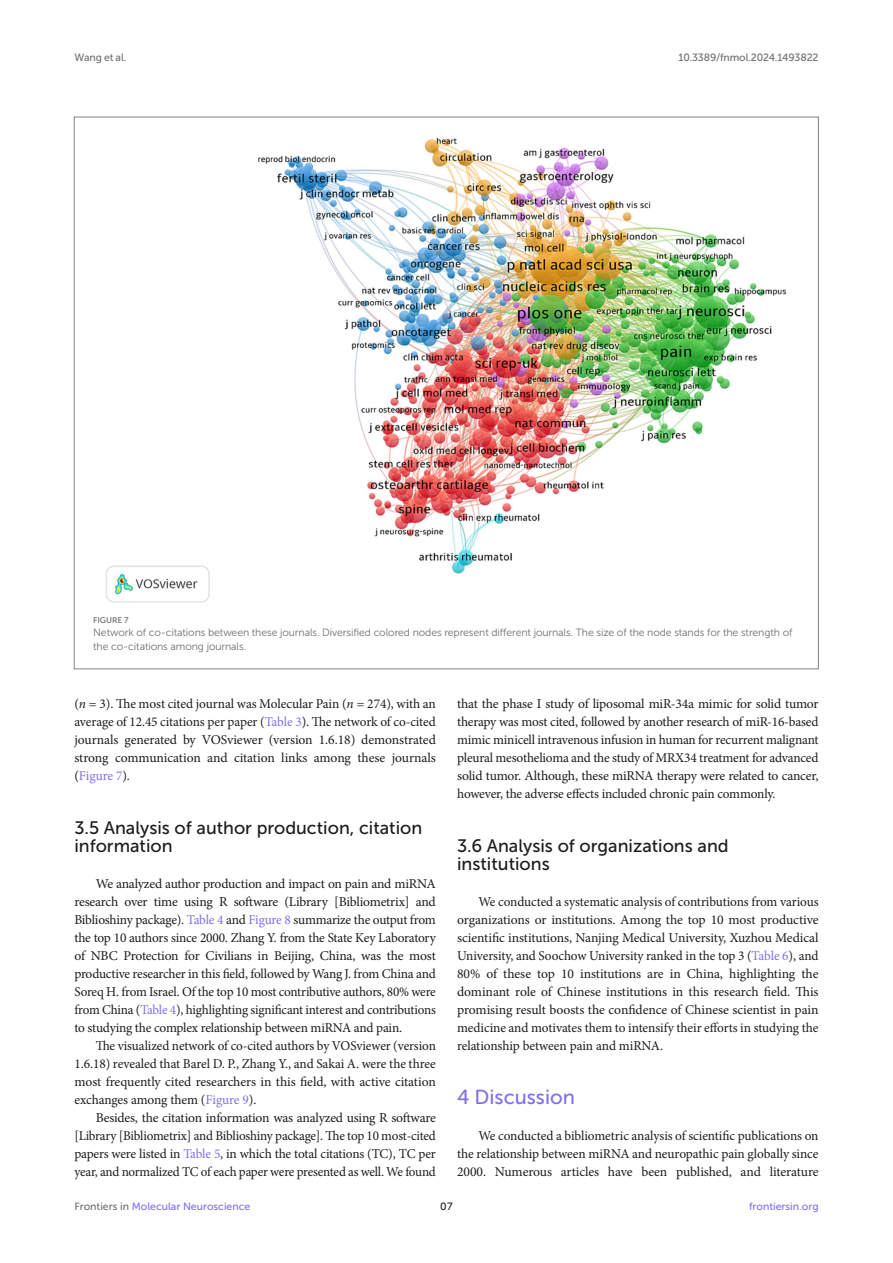
<style>
.page{position:relative;width:893px;height:1263px;background:#fff}
.page>*{position:absolute;margin:0;border:0;box-sizing:border-box;transform-origin:0 0}
.HEAD_1{font:20.25px "Museo Sans 500";color:#856df0}
.HEAD_2{font:18px/18px "Museo Sans 500";color:#1b1c1b}
.TEXT{font:13.5px/18px "Minion Pro";letter-spacing:-.015em;color:#1b1c1b;text-align:justify}
.FIG_LEG{font:10.5px/13.5px "Museo Sans 300";letter-spacing:-.01em;color:#706f70}
.t1{font:10.5px "Museo Sans 500";color:#856df0}
.t2{font:10.5px "Museo Sans 500";letter-spacing:-.015em;color:#706f70}
.t3{font:10.5px "Museo Sans 500";color:#1b1c1b}
.FIG_HD{font:8.25px "Museo Sans 700";letter-spacing:-.01em;color:#7e7f7f}
.s1{font-style:italic}
.s2{color:#856df0}
.s3{color:#706f70}
</style>
<div class="page">
<img style="left:105px;top:137px;width:682px;height:466px">
<p class="t2" style="left:74px;top:51px;width:53px">Wang et al.</p>
<p class="t2" style="left:678px;top:51px;width:142px">10.3389/fnmol.2024.1493822</p>
<p class="FIG_HD" style="left:93px;top:615px;width:37px">FIGURE 7</p>
<p class="FIG_LEG" style="left:93px;top:626px;width:701px">Network of co-citations between these journals. Diversified colored nodes represent different journals. The size of the node stands for the strength of the co-citations among journals.</p>
<p class="TEXT" style="left:74px;top:695px;width:363px">(<span class="s1">n</span> = 3). The most cited journal was Molecular Pain (<span class="s1">n</span> = 274), with an average of 12.45 citations per paper (<span class="s2">Table 3</span>). The network of co-cited journals generated by VOSviewer (version 1.6.18) demonstrated strong communication and citation links among these journals (<span class="s2">Figure 7</span>).</p>
<p class="HEAD_2" style="left:74px;top:819px;width:349px">3.5 Analysis of author production, citation information</p>
<p class="TEXT" style="left:74px;top:875px;width:363px;text-indent:21px">We analyzed author production and impact on pain and miRNA research over time using R software (Library [Bibliometrix] and Biblioshiny package). <span class="s2">Table 4</span> and <span class="s2">Figure 8</span> summarize the output from the top 10 authors since 2000. Zhang Y. from the State Key Laboratory of NBC Protection for Civilians in Beijing, China, was the most productive researcher in this field, followed by Wang J. from China and Soreq H. from Israel. Of the top 10 most contributive authors, 80% were from China (<span class="s2">Table 4</span>), highlighting significant interest and contributions to studying the complex relationship between miRNA and pain.</p>
<p class="TEXT" style="left:74px;top:1037px;width:363px;text-indent:21px">The visualized network of co-cited authors by VOSviewer (version 1.6.18) revealed that Barel D. P., Zhang Y., and Sakai A. were the three most frequently cited researchers in this field, with active citation exchanges among them (<span class="s2">Figure 9</span>).</p>
<p class="TEXT" style="left:74px;top:1109px;width:363px;text-indent:21px">Besides, the citation information was analyzed using R software [Library [Bibliometrix] and Biblioshiny package]. The top 10 most-cited papers were listed in <span class="s2">Table 5</span>, in which the total citations (TC), TC per year, and normalized TC of each paper were presented as well. We found</p>
<p class="TEXT" style="left:457px;top:695px;width:363px">that the phase I study of liposomal miR-34a mimic for solid tumor therapy was most cited, followed by another research of miR-16-based mimic minicell intravenous infusion in human for recurrent malignant pleural mesothelioma and the study of MRX34 treatment for advanced solid tumor. Although, these miRNA therapy were related to cancer, however, the adverse effects included chronic pain commonly.</p>
<p class="HEAD_2" style="left:457px;top:837px;width:273px">3.6 Analysis of organizations and institutions</p>
<p class="TEXT" style="left:457px;top:893px;width:363px;text-indent:21px">We conducted a systematic analysis of contributions from various organizations or institutions. Among the top 10 most productive scientific institutions, Nanjing Medical University, Xuzhou Medical University, and Soochow University ranked in the top 3 (<span class="s2">Table 6</span>), and 80% of these top 10 institutions are in China, highlighting the dominant role of Chinese institutions in this research field. This promising result boosts the confidence of Chinese scientist in pain medicine and motivates them to intensify their efforts in studying the relationship between pain and miRNA.</p>
<p class="HEAD_1" style="left:457px;top:1086px;width:119px">4 Discussion</p>
<p class="TEXT" style="left:457px;top:1127px;width:363px;text-indent:21px">We conducted a bibliometric analysis of scientific publications on the relationship between miRNA and neuropathic pain globally since 2000. Numerous articles have been published, and literature</p>
<p class="t1" style="left:74px;top:1200px;width:177px"><span class="s3">Frontiers in</span> Molecular Neuroscience</p>
<p class="t3" style="left:440px;top:1200px;width:14px">07</p>
<p class="t1" style="left:749px;top:1200px;width:71px">frontiersin.org</p>
</div>
